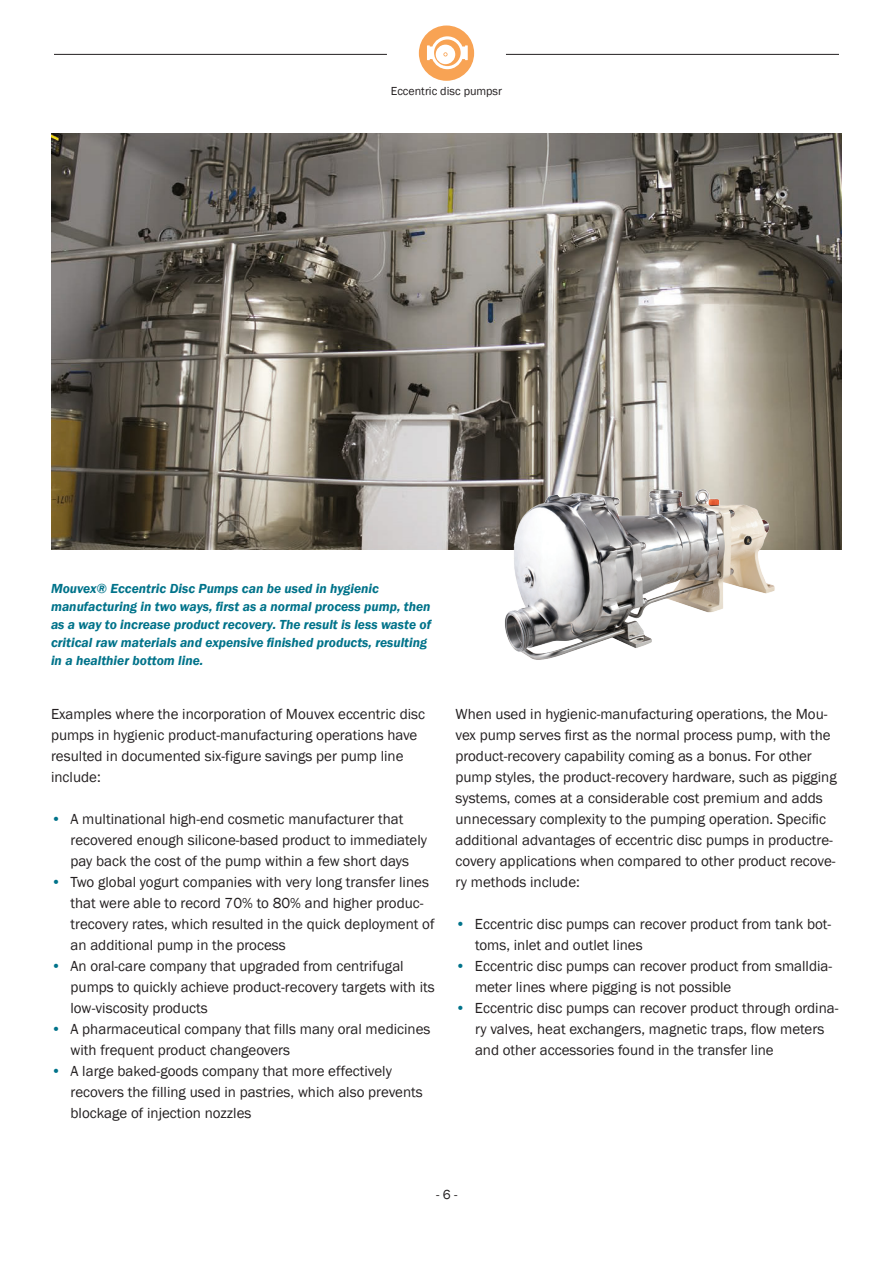
<style>
.page{position:relative;width:893px;height:1263px;background:#fff}
.page>*{position:absolute;margin:0;border:0;box-sizing:border-box;transform-origin:0 0}
.Text{font:15px/21px "Franklin Gothic";color:#231f20}
.t1{font:italic 600 13.5px/18px "Franklin Gothic";color:#00738a}
.t2{font:13.5px "Franklin Gothic";color:#231f20}
.t3{font:12px "Franklin Gothic";color:#231f20}
.s1{color:#00738a}
</style>
<div class="page">
<hr style="left:54px;top:54px;width:333px;height:1px;background:#231f20">
<hr style="left:506px;top:54px;width:333px;height:1px;background:#231f20">
<div style="left:419px;top:26px;width:55px;height:55px;background:#f8a354;border-radius:50%"></div>
<svg style="left:427px;top:36px;width:41px;height:33px"></svg>
<img style="left:51px;top:133px;width:791px;height:417px">
<img style="left:465px;top:442px;width:357px;height:218px">
<p class="t3" style="left:391px;top:83px;width:113px">Eccentric disc pumpsr</p>
<p class="t1" style="left:51px;top:579px;width:382px">Mouvex® Eccentric Disc Pumps can be used in hygienic manufacturing in two ways, first as a normal process pump, then as a way to increase product recovery. The result is less waste of critical raw materials and expensive finished products, resulting in a healthier bottom line.</p>
<p class="Text" style="left:51px;top:704px;width:376px">Examples where the incorporation of Mouvex eccentric disc pumps in hygienic product-manufacturing operations have resulted in documented six-figure savings per pump line include:</p>
<p class="Text" style="left:71px;top:809px;width:358px;text-indent:-20px"><span class="s1">•</span> A multinational high-end cosmetic manufacturer that recovered enough silicone-based product to immediately pay back the cost of the pump within a few short days</p>
<p class="Text" style="left:71px;top:872px;width:365px;text-indent:-20px"><span class="s1">•</span> Two global yogurt companies with very long transfer lines that were able to record 70% to 80% and higher produc&shy;trecovery rates, which resulted in the quick deployment of an additional pump in the process</p>
<p class="Text" style="left:71px;top:956px;width:366px;text-indent:-20px"><span class="s1">•</span> An oral-care company that upgraded from centrifugal pumps to quickly achieve product-recovery targets with its low-viscosity products</p>
<p class="Text" style="left:71px;top:1019px;width:361px;text-indent:-20px"><span class="s1">•</span> A pharmaceutical company that fills many oral medicines with frequent product changeovers</p>
<p class="Text" style="left:71px;top:1061px;width:354px;text-indent:-20px"><span class="s1">•</span> A large baked-goods company that more effectively recovers the filling used in pastries, which also prevents blockage of injection nozzles</p>
<p class="Text" style="left:455px;top:704px;width:383px">When used in hygienic-manufacturing operations, the Mou&shy;vex pump serves first as the normal process pump, with the product-recovery capability coming as a bonus. For other pump styles, the product-recovery hardware, such as pigging systems, comes at a considerable cost premium and adds unnecessary complexity to the pumping operation. Specific additional advantages of eccentric disc pumps in productre&shy;covery applications when compared to other product recove&shy;ry methods include:</p>
<p class="Text" style="left:475px;top:914px;width:358px;text-indent:-20px"><span class="s1">•</span> Eccentric disc pumps can recover product from tank bot&shy;toms, inlet and outlet lines</p>
<p class="Text" style="left:475px;top:956px;width:359px;text-indent:-20px"><span class="s1">•</span> Eccentric disc pumps can recover product from smalldia&shy;meter lines where pigging is not possible</p>
<p class="Text" style="left:475px;top:998px;width:365px;text-indent:-20px"><span class="s1">•</span> Eccentric disc pumps can recover product through ordina&shy;ry valves, heat exchangers, magnetic traps, flow meters and other accessories found in the transfer line</p>
<p class="t2" style="left:436px;top:1186px;width:23px">- 6 -</p>
</div>
